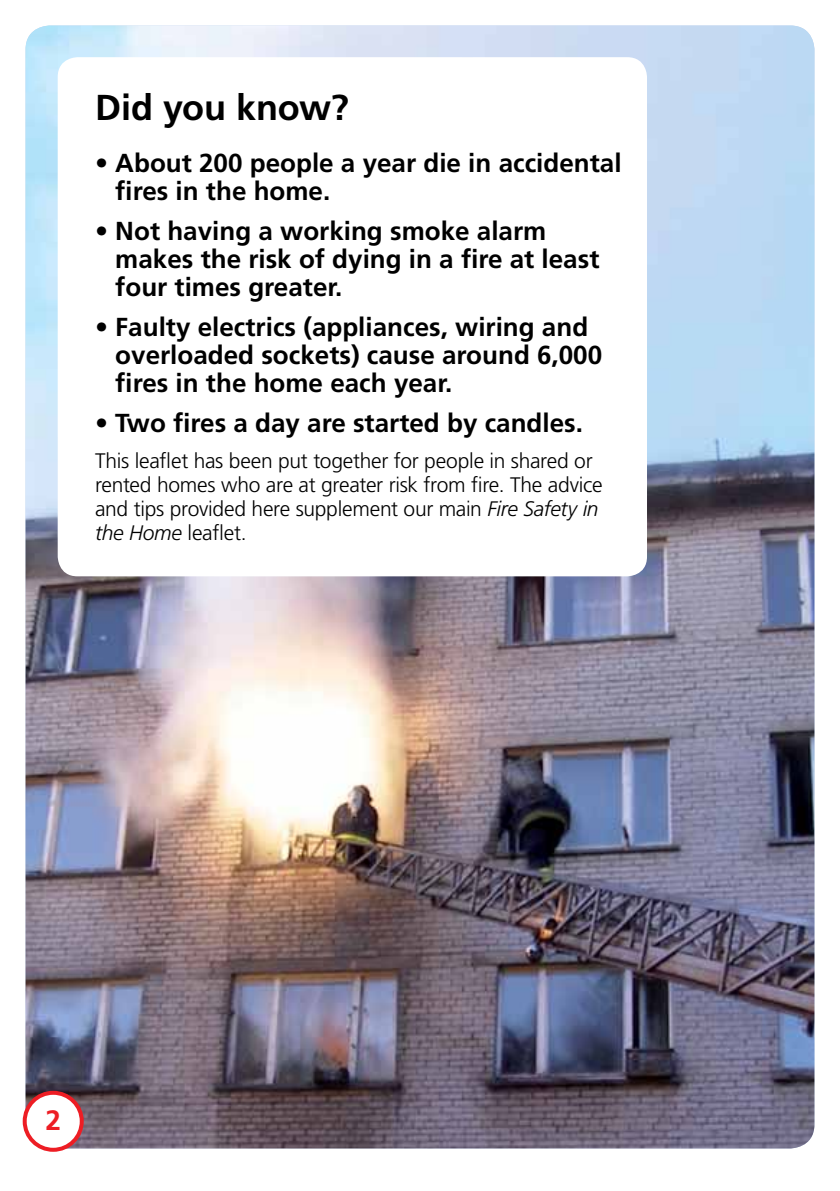
<style>
.page{position:relative;width:840px;height:1191px;background:#fff}
.page>*{position:absolute;margin:0;border:0;box-sizing:border-box;transform-origin:0 0}
.t1{font:700 36px "Frutiger";letter-spacing:-.005em;color:#000}
.t2{font:700 28px "Frutiger";color:#ed1d24}
.t3{font:700 26px/28px "Frutiger";color:#000}
.t4{font:300 21px/24px "Frutiger";letter-spacing:-.015em;color:#000}
.s1{font-style:italic}
</style>
<div class="page">
<img style="left:26px;top:26px;width:788px;height:1122px">
<div style="left:58px;top:57px;width:588px;height:519px;background:#fff;border-radius:20px"></div>
<div style="left:25px;top:1092px;width:57px;height:57px;background:#fff;border-radius:50%"></div>
<div style="left:23px;top:1090px;width:61px;height:61px;border:4px solid #ed1d24;border-radius:50%"></div>
<h1 class="t1" style="left:95px;top:86px;width:255px">Did you know?</h1>
<p class="t3" style="left:115px;top:148px;width:507px;text-indent:-20px">• About 200 people a year die in accidental fires in the home.</p>
<p class="t3" style="left:115px;top:216px;width:485px;text-indent:-20px">• Not having a working smoke alarm makes the risk of dying in a fire at least four times greater.</p>
<p class="t3" style="left:115px;top:312px;width:488px;text-indent:-20px">• Faulty electrics (appliances, wiring and overloaded sockets) cause around 6,000 fires in the home each year.</p>
<p class="t3" style="left:95px;top:408px;width:489px">• Two fires a day are started by candles.</p>
<p class="t4" style="left:95px;top:448px;width:509px">This leaflet has been put together for people in shared or rented homes who are at greater risk from fire. The advice and tips provided here supplement our main <span class="s1">Fire Safety in the Home</span> leaflet.</p>
<p class="t2" style="left:45px;top:1103px;width:17px">2</p>
</div>
